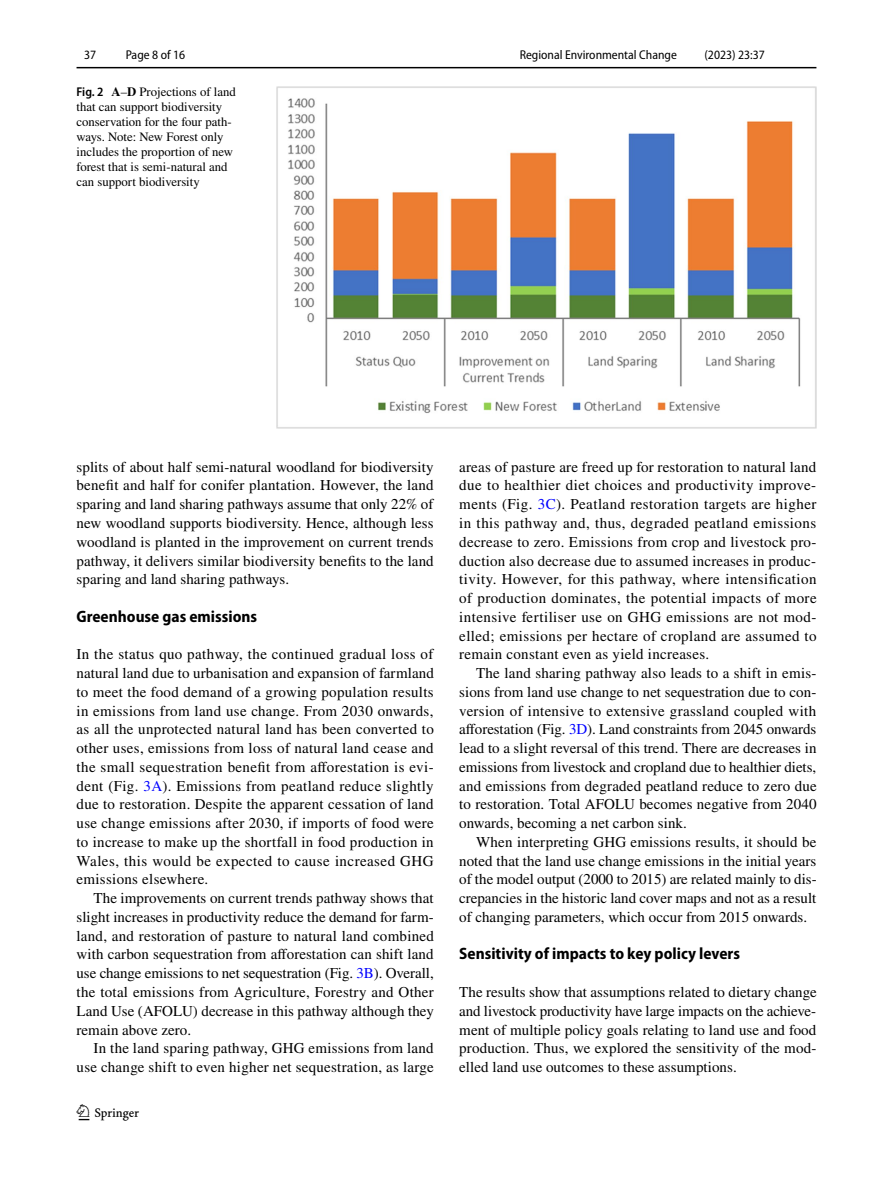
<style>
.page{position:relative;width:893px;height:1187px;background:#fff}
.page>*{position:absolute;margin:0;border:0;box-sizing:border-box;transform-origin:0 0}
.t1{font:22.5px "Springnew Regular 2";color:#000}
.t2{font:700 semi-condensed 16.5px "Myriad Pro";color:#000}
.t3{font:15px/18.8px "STIX";letter-spacing:.005em;color:#000;text-align:justify}
.t4{font:12.75px/15px "STIX";color:#000}
.t5{font:semi-condensed 12.75px "Myriad Pro";color:#000}
.s1{font-family:"Myriad Pro";font-weight:600;font-stretch:semi-condensed}
.s2{font-weight:700}
.s3{color:#00f}
</style>
<div class="page">
<hr style="left:77px;top:67px;width:739px;height:1px;background:#000">
<img style="left:276px;top:87px;width:540px;height:341px">
<p class="t5" style="left:84px;top:48px;width:14px">37</p>
<p class="t5" style="left:126px;top:48px;width:61px">Page 8 of 16</p>
<p class="t4" style="left:77px;top:85px;width:161px"><span class="s1">Fig. 2</span> <span class="s2">A</span>–<span class="s2">D</span> Projections of land that can support biodiversity conservation for the four path&shy;ways. Note: New Forest only includes the proportion of new forest that is semi-natural and can support biodiversity</p>
<p class="t5" style="left:520px;top:48px;width:159px">Regional Environmental Change</p>
<p class="t5" style="left:704px;top:48px;width:62px">(2023) 23:37</p>
<p class="t3" style="left:77px;top:458px;width:359px">splits of about half semi-natural woodland for biodiversity benefit and half for conifer plantation. However, the land sparing and land sharing pathways assume that only 22% of new woodland supports biodiversity. Hence, although less woodland is planted in the improvement on current trends pathway, it delivers similar biodiversity benefits to the land sparing and land sharing pathways.</p>
<p class="t2" style="left:77px;top:607px;width:182px">Greenhouse gas emissions</p>
<p class="t3" style="left:77px;top:646px;width:359px">In the status quo pathway, the continued gradual loss of natural land due to urbanisation and expansion of farmland to meet the food demand of a growing population results in emissions from land use change. From 2030 onwards, as all the unprotected natural land has been converted to other uses, emissions from loss of natural land cease and the small sequestration benefit from afforestation is evi&shy;dent (Fig. <span class="s3">3A</span>). Emissions from peatland reduce slightly due to restoration. Despite the apparent cessation of land use change emissions after 2030, if imports of food were to increase to make up the shortfall in food production in Wales, this would be expected to cause increased GHG emissions elsewhere.</p>
<p class="t3" style="left:77px;top:889px;width:359px;text-indent:17px">The improvements on current trends pathway shows that slight increases in productivity reduce the demand for farm&shy;land, and restoration of pasture to natural land combined with carbon sequestration from afforestation can shift land use change emissions to net sequestration (Fig. <span class="s3">3B</span>). Overall, the total emissions from Agriculture, Forestry and Other Land Use (AFOLU) decrease in this pathway although they remain above zero.</p>
<p class="t3" style="left:77px;top:1039px;width:359px;text-align:right">In the land sparing pathway, GHG emissions from land use change shift to even higher net sequestration, as large</p>
<h1 class="t1" style="left:79px;top:1104px;width:62px">1 3</h1>
<p class="t3" style="left:459px;top:458px;width:359px">areas of pasture are freed up for restoration to natural land due to healthier diet choices and productivity improve&shy;ments (Fig. <span class="s3">3C</span>). Peatland restoration targets are higher in this pathway and, thus, degraded peatland emissions decrease to zero. Emissions from crop and livestock pro&shy;duction also decrease due to assumed increases in produc&shy;tivity. However, for this pathway, where intensification of production dominates, the potential impacts of more intensive fertiliser use on GHG emissions are not mod&shy;elled; emissions per hectare of cropland are assumed to remain constant even as yield increases.</p>
<p class="t3" style="left:459px;top:664px;width:359px;text-indent:17px">The land sharing pathway also leads to a shift in emis&shy;sions from land use change to net sequestration due to con&shy;version of intensive to extensive grassland coupled with afforestation (Fig. <span class="s3">3D</span>). Land constraints from 2045 onwards lead to a slight reversal of this trend. There are decreases in emissions from livestock and cropland due to healthier diets, and emissions from degraded peatland reduce to zero due to restoration. Total AFOLU becomes negative from 2040 onwards, becoming a net carbon sink.</p>
<p class="t3" style="left:459px;top:833px;width:359px;text-indent:17px">When interpreting GHG emissions results, it should be noted that the land use change emissions in the initial years of the model output (2000 to 2015) are related mainly to dis&shy;crepancies in the historic land cover maps and not as a result of changing parameters, which occur from 2015 onwards.</p>
<p class="t2" style="left:459px;top:944px;width:282px">Sensitivity of impacts to key policy levers</p>
<p class="t3" style="left:459px;top:983px;width:359px">The results show that assumptions related to dietary change and livestock productivity have large impacts on the achieve&shy;ment of multiple policy goals relating to land use and food production. Thus, we explored the sensitivity of the mod&shy;elled land use outcomes to these assumptions.</p>
</div>
